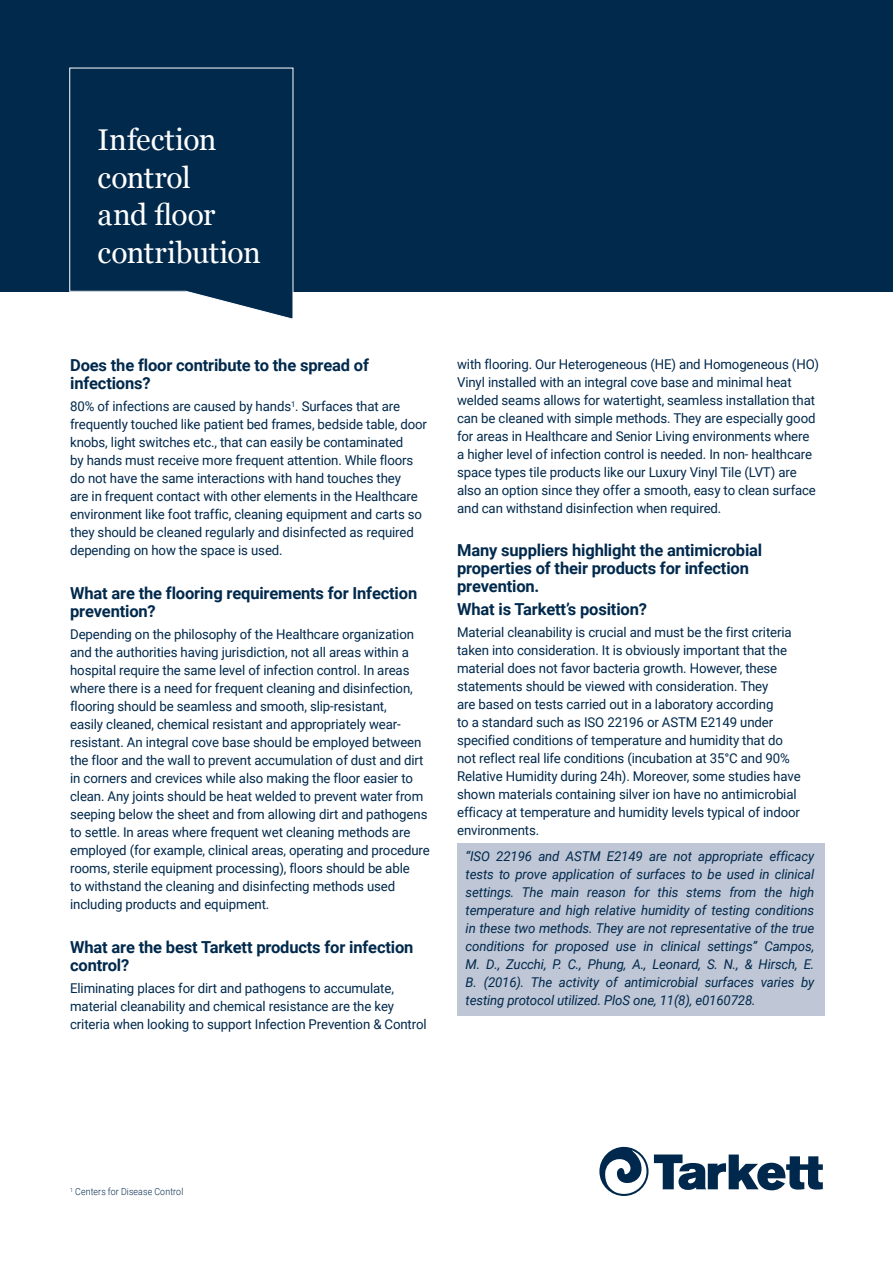
<style>
.page{position:relative;width:893px;height:1263px;background:#fff}
.page>*{position:absolute;margin:0;border:0;box-sizing:border-box;transform-origin:0 0}
.t1{font:30px/37.5px "Georgia";letter-spacing:-.01em;color:#fff}
.t2{font:700 16.5px/18px "Roboto";letter-spacing:-.01em;color:#00294c}
.t3{font:13.5px/18px "Roboto";letter-spacing:-.01em;color:#00294c}
.t4{font:italic 13.5px/18px "Roboto";letter-spacing:-.01em;color:#00294c;text-align:justify}
.t5{font:300 9.75px "Roboto";letter-spacing:.015em;color:#00284c;scale:.9 1}
</style>
<div class="page">
<svg style="left:599px;top:1147px;width:224px;height:49px"></svg>
<div style="left:0;top:0;width:893px;height:291px;background:#00294c"></div>
<div style="left:457px;top:843px;width:367px;height:172px;background:#bfc6d6"></div>
<svg style="left:69px;top:67px;width:225px;height:252px"></svg>
<h1 class="t1" style="left:98px;top:120px;width:165px">Infection control<br>and floor contribution</h1>
<p class="t2" style="left:70px;top:356px;width:300px">Does the floor contribute to the spread of infections?</p>
<p class="t3" style="left:70px;top:397px;width:358px">80% of infections are caused by hands<sup>1</sup>. Surfaces that are frequently touched like patient bed frames, bedside table, door knobs, light switches etc., that can easily be contaminated<br>by hands must receive more frequent attention. While floors do not have the same interactions with hand touches they<br>are in frequent contact with other elements in the Healthcare environment like foot traffic, cleaning equipment and carts so they should be cleaned regularly and disinfected as required depending on how the space is used.</p>
<p class="t2" style="left:70px;top:583px;width:349px">What are the flooring requirements for Infection prevention?</p>
<p class="t3" style="left:70px;top:625px;width:361px">Depending on the philosophy of the Healthcare organization and the authorities having jurisdiction, not all areas within a hospital require the same level of infection control. In areas where there is a need for frequent cleaning and disinfection, flooring should be seamless and smooth, slip-resistant,<br>easily cleaned, chemical resistant and appropriately wear&shy;resistant. An integral cove base should be employed between the floor and the wall to prevent accumulation of dust and dirt in corners and crevices while also making the floor easier to clean. Any joints should be heat welded to prevent water from seeping below the sheet and from allowing dirt and pathogens to settle. In areas where frequent wet cleaning methods are employed (for example, clinical areas, operating and procedure rooms, sterile equipment processing), floors should be able<br>to withstand the cleaning and disinfecting methods used including products and equipment.</p>
<p class="t2" style="left:70px;top:937px;width:345px">What are the best Tarkett products for infection control?</p>
<p class="t3" style="left:70px;top:979px;width:358px">Eliminating places for dirt and pathogens to accumulate, material cleanability and chemical resistance are the key criteria when looking to support Infection Prevention &amp; Control</p>
<p class="t3" style="left:457px;top:355px;width:364px">with flooring. Our Heterogeneous (HE) and Homogeneous (HO)<br>Vinyl installed with an integral cove base and minimal heat welded seams allows for watertight, seamless installation that can be cleaned with simple methods. They are especially good for areas in Healthcare and Senior Living environments where a higher level of infection control is needed. In non- healthcare space types tile products like our Luxury Vinyl Tile (LVT) are also an option since they offer a smooth, easy to clean surface and can withstand disinfection when required.</p>
<p class="t2" style="left:457px;top:541px;width:307px">Many suppliers highlight the antimicrobial properties of their products for infection prevention.</p>
<p class="t2" style="left:457px;top:599px;width:191px">What is Tarkett’s position?</p>
<p class="t3" style="left:457px;top:623px;width:345px">Material cleanability is crucial and must be the first criteria taken into consideration. It is obviously important that the material does not favor bacteria growth. However, these statements should be viewed with consideration. They<br>are based on tests carried out in a laboratory according<br>to a standard such as ISO 22196 or ASTM E2149 under specified conditions of temperature and humidity that do not reflect real life conditions (incubation at 35°C and 90% Relative Humidity during 24h). Moreover, some studies have shown materials containing silver ion have no antimicrobial efficacy at temperature and humidity levels typical of indoor environments.</p>
<p class="t4" style="left:466px;top:847px;width:350px">“ISO 22196 and ASTM E2149 are not appropriate efficacy tests to prove application of surfaces to be used in clinical settings. The main reason for this stems from the high temperature and high relative humidity of testing conditions in these two methods. They are not representative of the true conditions for proposed use in clinical settings” Campos, M. D., Zucchi, P. C., Phung, A., Leonard, S. N., &amp; Hirsch, E.<br>B. (2016). The activity of antimicrobial surfaces varies by testing protocol utilized. PloS one, 11(8), e0160728.</p>
<p class="t5" style="left:70px;top:1185px;width:127px"><sup>1</sup> Centers for Disease Control</p>
</div>
